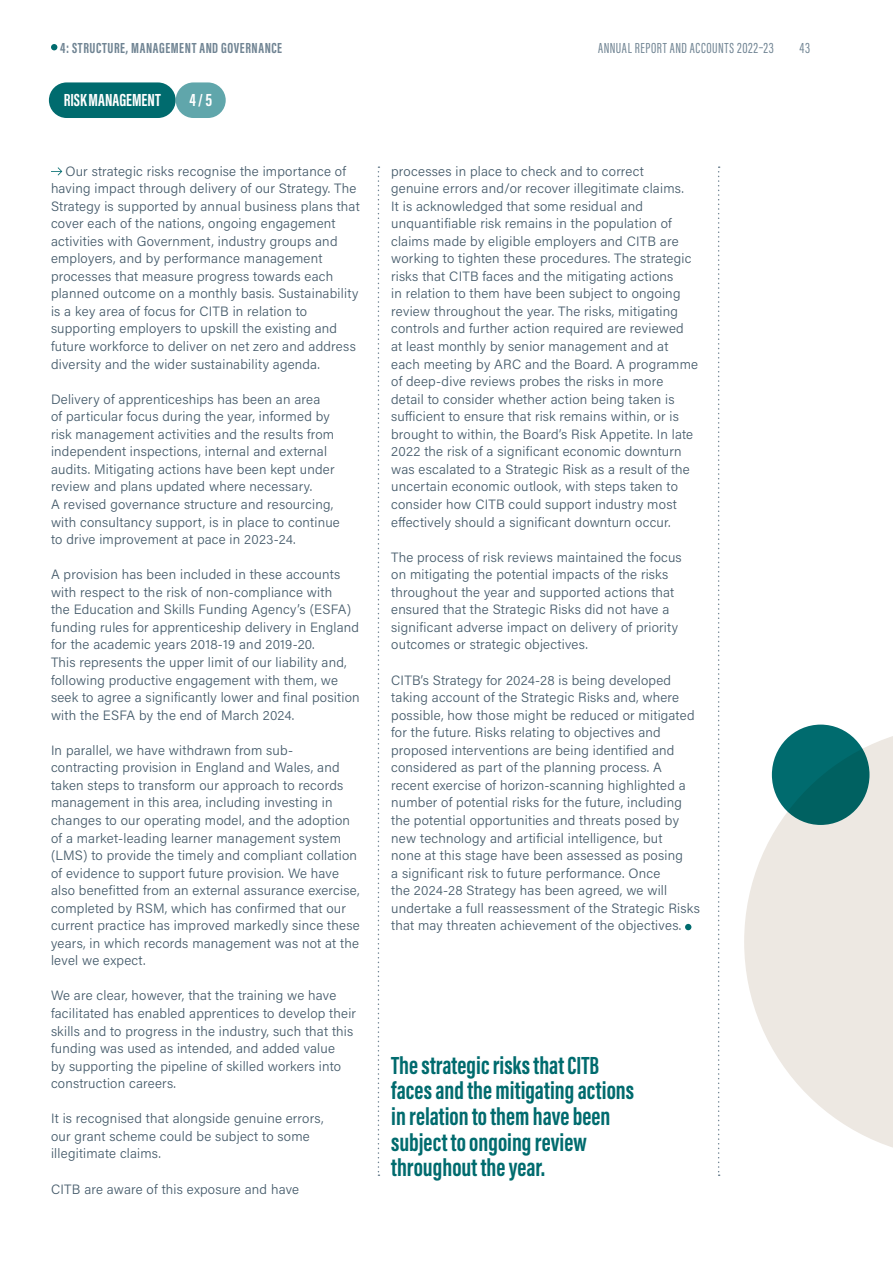
<style>
.page{position:relative;width:893px;height:1263px;background:#fff}
.page>*{position:absolute;margin:0;border:0;box-sizing:border-box;transform-origin:0 0}
.Margin_Header_PQ{font:700 25.5px/25.5px "Acumin Pro Extra Cond";color:#006b6e}
.Pill_text{font:700 18px "Acumin Pro Extra Cond";letter-spacing:.005em;color:#fff}
.t1{font:700 15px "Acumin Pro Extra Cond";letter-spacing:.04em;color:#708493}
.t2{font:15px "Acumin Pro Extra Cond";letter-spacing:.04em;color:#708493}
.Body{font:300 13.5px/17.5px "Acumin Pro";letter-spacing:.015em;color:#445a6a}
</style>
<div class="page">
<svg style="left:51px;top:167px;width:11px;height:9px"></svg>
<svg style="left:685px;top:924px;width:6px;height:6px"></svg>
<svg style="left:378px;top:166px;width:1px;height:1010px"></svg>
<svg style="left:718px;top:166px;width:2px;height:1010px"></svg>
<div style="left:49px;top:82px;width:127px;height:36px;background:#006b6e;border-radius:18px"></div>
<div style="left:176px;top:82px;width:50px;height:36px;background:#60a6ab;border-radius:18px"></div>
<svg style="left:744px;top:725px;width:149px;height:423px;fill:#ede8e2"></svg>
<div style="left:772px;top:725px;width:97px;height:100px;background:linear-gradient(to right,#026d70,#006161);border-radius:50%"></div>
<svg style="left:51px;top:44px;width:6px;height:6px"></svg>
<p class="t1" style="left:60px;top:38px;width:223px">4: STRUCTURE, MANAGEMENT AND GOVERNANCE</p>
<p class="t2" style="left:598px;top:39px;width:177px">ANNUAL REPORT AND ACCOUNTS 2022–23</p>
<p class="t2" style="left:799px;top:39px;width:12px">43</p>
<p class="Pill_text" style="left:64px;top:89px;width:99px">RISK MANAGEMENT</p>
<p class="Pill_text" style="left:189px;top:89px;width:24px">4 / 5</p>
<p class="Body" style="left:51px;top:161px;width:310px;text-indent:14px">Our strategic risks recognise the importance of having impact through delivery of our Strategy. The Strategy is supported by annual business plans that cover each of the nations, ongoing engagement activities with Government, industry groups and employers, and by performance management processes that measure progress towards each planned outcome on a monthly basis. Sustainability is a key area of focus for CITB in relation to supporting employers to upskill the existing and future workforce to deliver on net zero and address diversity and the wider sustainability agenda.</p>
<p class="Body" style="left:51px;top:390px;width:290px">Delivery of apprenticeships has been an area<br>of particular focus during the year, informed by risk management activities and the results from independent inspections, internal and external audits. Mitigating actions have been kept under review and plans updated where necessary.<br>A revised governance structure and resourcing, with consultancy support, is in place to continue to drive improvement at pace in 2023‑24.</p>
<p class="Body" style="left:51px;top:565px;width:310px">A provision has been included in these accounts with respect to the risk of non-compliance with<br>the Education and Skills Funding Agency’s (ESFA) funding rules for apprenticeship delivery in England for the academic years 2018-19 and 2019-20.<br>This represents the upper limit of our liability and, following productive engagement with them, we seek to agree a significantly lower and final position with the ESFA by the end of March 2024.</p>
<p class="Body" style="left:51px;top:741px;width:310px">In parallel, we have withdrawn from sub&shy;contracting provision in England and Wales, and taken steps to transform our approach to records management in this area, including investing in changes to our operating model, and the adoption of a market-leading learner management system (LMS) to provide the timely and compliant collation of evidence to support future provision. We have also benefitted from an external assurance exercise, completed by RSM, which has confirmed that our current practice has improved markedly since these years, in which records management was not at the level we expect.</p>
<p class="Body" style="left:51px;top:986px;width:307px">We are clear, however, that the training we have facilitated has enabled apprentices to develop their skills and to progress in the industry, such that this funding was used as intended, and added value<br>by supporting the pipeline of skilled workers into construction careers.</p>
<p class="Body" style="left:51px;top:1109px;width:274px">It is recognised that alongside genuine errors, our grant scheme could be subject to some illegitimate claims.</p>
<p class="Body" style="left:51px;top:1179px;width:250px">CITB are aware of this exposure and have</p>
<p class="Body" style="left:391px;top:161px;width:308px">processes in place to check and to correct<br>genuine errors and/or recover illegitimate claims.<br>It is acknowledged that some residual and unquantifiable risk remains in the population of claims made by eligible employers and CITB are working to tighten these procedures. The strategic risks that CITB faces and the mitigating actions<br>in relation to them have been subject to ongoing review throughout the year. The risks, mitigating controls and further action required are reviewed at least monthly by senior management and at each meeting by ARC and the Board. A programme of deep-dive reviews probes the risks in more detail to consider whether action being taken is sufficient to ensure that risk remains within, or is brought to within, the Board’s Risk Appetite. In late 2022 the risk of a significant economic downturn was escalated to a Strategic Risk as a result of the uncertain economic outlook, with steps taken to consider how CITB could support industry most effectively should a significant downturn occur.</p>
<p class="Body" style="left:391px;top:548px;width:292px">The process of risk reviews maintained the focus on mitigating the potential impacts of the risks throughout the year and supported actions that ensured that the Strategic Risks did not have a significant adverse impact on delivery of priority outcomes or strategic objectives.</p>
<p class="Body" style="left:391px;top:670px;width:310px">CITB’s Strategy for 2024‑28 is being developed taking account of the Strategic Risks and, where possible, how those might be reduced or mitigated for the future. Risks relating to objectives and proposed interventions are being identified and considered as part of the planning process. A recent exercise of horizon-scanning highlighted a number of potential risks for the future, including the potential opportunities and threats posed by new technology and artificial intelligence, but<br>none at this stage have been assessed as posing<br>a significant risk to future performance. Once<br>the 2024‑28 Strategy has been agreed, we will undertake a full reassessment of the Strategic Risks that may threaten achievement of the objectives.</p>
<p class="Margin_Header_PQ" style="left:391px;top:1052px;width:244px">The strategic risks that CITB faces and the mitigating actions in relation to them have been subject to ongoing review throughout the year.</p>
</div>
